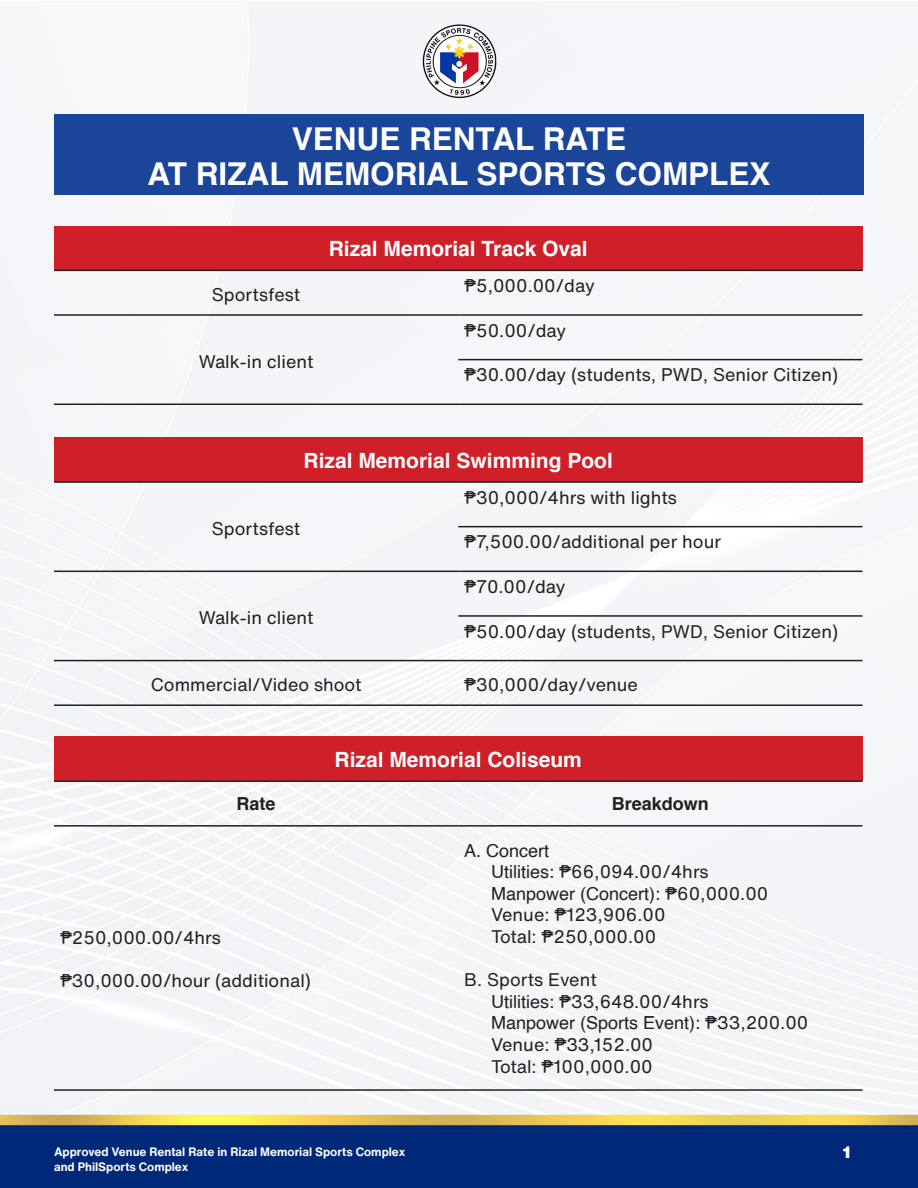
<style>
.page{position:relative;width:918px;height:1188px;background:#fff}
.page>*{position:absolute;margin:0;border:0;box-sizing:border-box;transform-origin:0 0}
.t1{font:700 31.5px "Helvetica";color:#fff}
.t2{font:700 21px "Helvetica";color:#fff}
.t3{font:18px "Helvetica Now Text";color:#231f20}
.t4{font:18px "Helvetica";color:#231f20}
.t5{font:700 18px "Helvetica";color:#231f20}
.t6{font:900 16.5px "Helvetica";color:#fff}
.t7{font:700 12px/14.4px "Helvetica Now Text";color:#fff}
.s1{font-family:"Helvetica"}
.s2{font-family:"Helvetica Now Text"}
</style>
<div class="page">
<img style="left:0;top:1px;width:918px;height:1187px">
<div style="left:54px;top:114px;width:810px;height:81px;background:#1b4599"></div>
<div style="left:54px;top:226px;width:809px;height:44px;background:#cf2029"></div>
<hr style="left:54px;top:270px;width:404px;height:1px;background:#231f20">
<hr style="left:458px;top:270px;width:405px;height:1px;background:#231f20">
<hr style="left:54px;top:314px;width:404px;height:2px;background:#231f20">
<hr style="left:458px;top:314px;width:405px;height:2px;background:#231f20">
<hr style="left:458px;top:359px;width:405px;height:1px;background:#231f20">
<hr style="left:54px;top:404px;width:404px;height:1px;background:#231f20">
<hr style="left:458px;top:404px;width:405px;height:1px;background:#231f20">
<div style="left:54px;top:437px;width:808px;height:45px;background:#cf2029"></div>
<hr style="left:54px;top:481px;width:404px;height:2px;background:#231f20">
<hr style="left:458px;top:481px;width:404px;height:2px;background:#231f20">
<hr style="left:458px;top:526px;width:404px;height:1px;background:#231f20">
<hr style="left:54px;top:571px;width:404px;height:1px;background:#231f20">
<hr style="left:458px;top:571px;width:404px;height:1px;background:#231f20">
<hr style="left:458px;top:615px;width:404px;height:2px;background:#231f20">
<hr style="left:54px;top:660px;width:404px;height:1px;background:#231f20">
<hr style="left:458px;top:660px;width:404px;height:1px;background:#231f20">
<hr style="left:54px;top:704px;width:404px;height:2px;background:#231f20">
<hr style="left:458px;top:704px;width:404px;height:2px;background:#231f20">
<div style="left:54px;top:737px;width:808px;height:44px;background:#cf2029"></div>
<hr style="left:54px;top:780px;width:404px;height:2px;background:#231f20">
<hr style="left:458px;top:780px;width:404px;height:2px;background:#231f20">
<hr style="left:54px;top:825px;width:404px;height:2px;background:#231f20">
<hr style="left:458px;top:825px;width:404px;height:2px;background:#231f20">
<hr style="left:54px;top:1089px;width:404px;height:2px;background:#231f20">
<hr style="left:458px;top:1089px;width:404px;height:2px;background:#231f20">
<p class="t1" style="left:292px;top:114px;width:336px">VENUE RENTAL RATE</p>
<p class="t1" style="left:147px;top:148px;width:625px">AT RIZAL MEMORIAL SPORTS COMPLEX</p>
<p class="t3" style="left:212px;top:281px;width:90px">Sportsfest</p>
<p class="t3" style="left:199px;top:348px;width:116px">Walk-in client</p>
<p class="t2" style="left:329px;top:232px;width:261px">Rizal Memorial Track Oval</p>
<p class="t3" style="left:464px;top:272px;width:132px"><span class="s1">₱</span>5,000.00/day</p>
<p class="t3" style="left:464px;top:317px;width:104px"><span class="s1">₱</span>50.00/day</p>
<p class="t3" style="left:464px;top:361px;width:375px"><span class="s1">₱</span>30.00/day (students, PWD, Senior Citizen)</p>
<p class="t2" style="left:304px;top:443px;width:311px">Rizal Memorial Swimming Pool</p>
<p class="t3" style="left:212px;top:515px;width:90px">Sportsfest</p>
<p class="t3" style="left:199px;top:604px;width:116px">Walk-in client</p>
<p class="t3" style="left:464px;top:484px;width:214px"><span class="s1">₱</span>30,000/4hrs with lights</p>
<p class="t3" style="left:464px;top:528px;width:258px"><span class="s1">₱</span>7,500.00/additional per hour</p>
<p class="t3" style="left:464px;top:573px;width:103px"><span class="s1">₱</span>70.00/day</p>
<p class="t3" style="left:464px;top:618px;width:375px"><span class="s1">₱</span>50.00/day (students, PWD, Senior Citizen)</p>
<p class="t3" style="left:151px;top:671px;width:212px">Commercial/Video shoot</p>
<p class="t3" style="left:464px;top:671px;width:175px"><span class="s1">₱</span>30,000/day/venue</p>
<p class="t2" style="left:335px;top:742px;width:249px">Rizal Memorial Coliseum</p>
<p class="t5" style="left:237px;top:789px;width:41px">Rate</p>
<p class="t5" style="left:612px;top:789px;width:99px">Breakdown</p>
<p class="t3" style="left:60px;top:924px;width:162px"><span class="s1">₱</span>250,000.00/4hrs</p>
<p class="t3" style="left:60px;top:967px;width:252px"><span class="s1">₱</span>30,000.00/hour (additional)</p>
<p class="t4" style="left:464px;top:836px;width:87px">A. Concert</p>
<p class="t3" style="left:491px;top:858px;width:219px"><span class="s1">Utilities: ₱</span>66,094.00/4hrs</p>
<p class="t4" style="left:491px;top:880px;width:279px">Manpower (Concert): ₱<span class="s2">60,000.00</span></p>
<p class="t3" style="left:491px;top:902px;width:176px">Venue: <span class="s1">₱</span>123,906.00</p>
<p class="t3" style="left:491px;top:923px;width:166px">Total: <span class="s1">₱</span>250,000.00</p>
<p class="t3" style="left:464px;top:966px;width:134px">B. Sports Event</p>
<p class="t3" style="left:491px;top:988px;width:219px"><span class="s1">Utilities: ₱</span>33,648.00/4hrs</p>
<p class="t4" style="left:491px;top:1009px;width:319px">Manpower (Sports Event): ₱<span class="s2">33,200.00</span></p>
<p class="t3" style="left:491px;top:1031px;width:163px">Venue: <span class="s1">₱</span>33,152.00</p>
<p class="t3" style="left:491px;top:1053px;width:163px">Total: <span class="s1">₱</span>100,000.00</p>
<p class="t7" style="left:54px;top:1144px;width:353px">Approved Venue Rental Rate in Rizal Memorial Sports Complex and PhilSports Complex</p>
<p class="t6" style="left:842px;top:1142px;width:13px">1</p>
</div>
